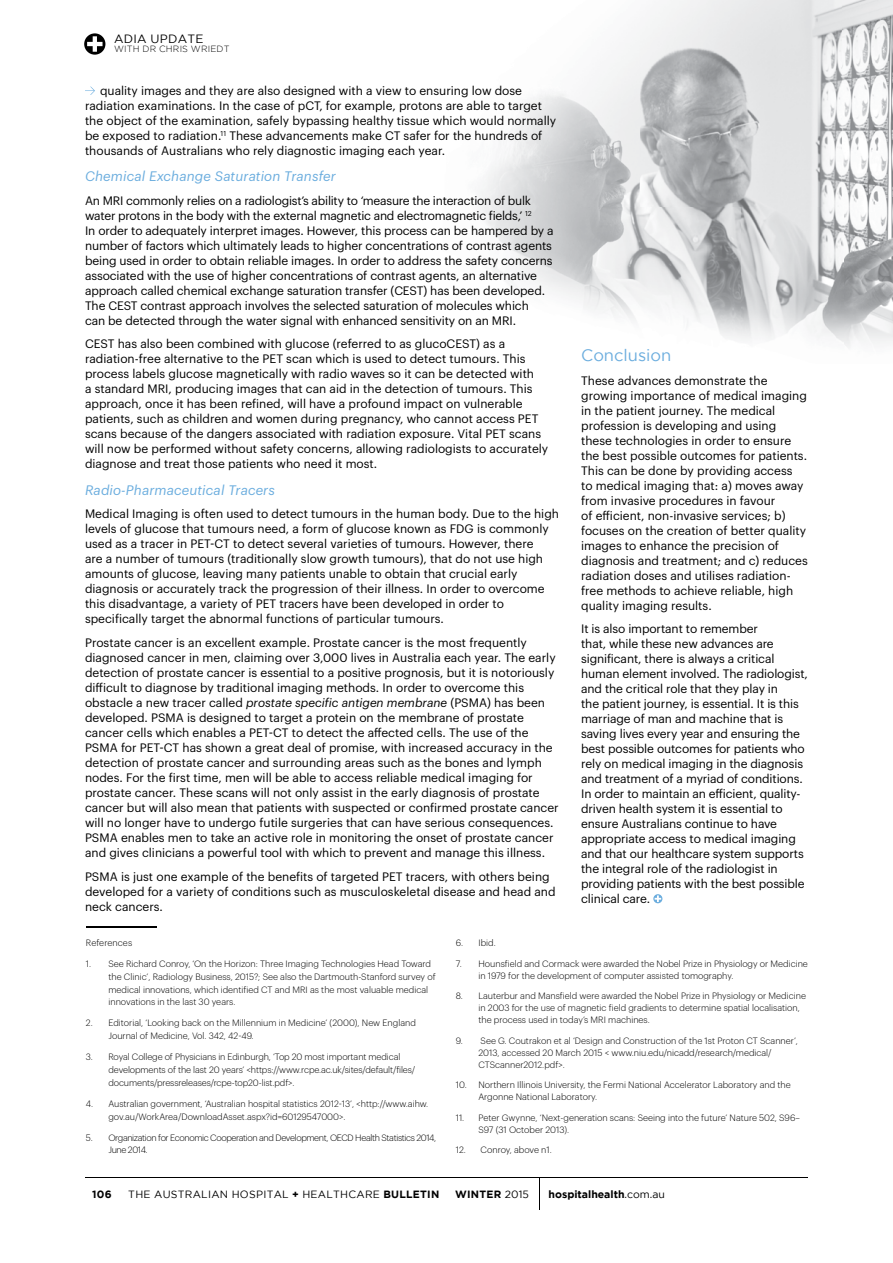
<style>
.page{position:relative;width:893px;height:1263px;background:#fff}
.page>*{position:absolute;margin:0;border:0;box-sizing:border-box;transform-origin:0 0}
.t1{font:16.5px "Gotham";color:#6badde}
.t2{font:italic 13.5px "Graphik";letter-spacing:.01em;color:#6badde}
.t3{font:12px/15px "Graphik";color:#000}
.t4{font:12px "Gotham";letter-spacing:.02em;color:#000}
.t5{font:10.5px "Gotham";letter-spacing:.025em;color:#000}
.t6{font:700 10.5px "Gotham";color:#000}
.t7{font:300 9px/12.6px "Graphik";color:#000}
.t8{font:300 9px/12.6px "Graphik";letter-spacing:-.04em;color:#000}
.t9{font:300 9px "Gotham";letter-spacing:.02em;color:#000}
.s1{font-style:italic}
.s2{font-weight:700}
.s3{font-weight:400}
</style>
<div class="page">
<img style="left:479px;top:0;width:414px;height:348px">
<svg style="left:84px;top:33px;width:21px;height:22px"></svg>
<hr style="left:86px;top:927px;width:70px;height:1px;background:#000">
<svg style="left:653px;top:894px;width:9px;height:9px"></svg>
<svg style="left:85px;top:87px;width:10px;height:8px"></svg>
<hr style="left:85px;top:1177px;width:723px;height:1px;background:#000">
<hr style="left:539px;top:1177px;width:1px;height:33px;background:#000">
<p class="t4" style="left:114px;top:32px;width:91px">ADIA UPDATE</p>
<p class="t9" style="left:114px;top:44px;width:117px">WITH DR CHRIS WRIEDT</p>
<p class="t3" style="left:85px;top:82px;width:473px;text-indent:15px">quality images and they are also designed with a view to ensuring low dose radiation examinations. In the case of pCT, for example, protons are able to target the object of the examination, safely bypassing healthy tissue which would normally be exposed to radiation.<sup>11</sup> These advancements make CT safer for the hundreds of thousands of Australians who rely diagnostic imaging each year.</p>
<p class="t2" style="left:85px;top:166px;width:252px">Chemical Exchange Saturation Transfer</p>
<p class="t3" style="left:85px;top:192px;width:470px">An MRI commonly relies on a radiologist’s ability to ‘measure the interaction of bulk water protons in the body with the external magnetic and electromagnetic fields,’ <sup>12<br></sup>In order to adequately interpret images. However, this process can be hampered by a number of factors which ultimately leads to higher concentrations of contrast agents being used in order to obtain reliable images. In order to address the safety concerns associated with the use of higher concentrations of contrast agents, an alternative approach called chemical exchange saturation transfer (CEST) has been developed.<br>The CEST contrast approach involves the selected saturation of molecules which<br>can be detected through the water signal with enhanced sensitivity on an MRI.</p>
<p class="t3" style="left:85px;top:336px;width:465px">CEST has also been combined with glucose (referred to as glucoCEST) as a radiation-free alternative to the PET scan which is used to detect tumours. This process labels glucose magnetically with radio waves so it can be detected with<br>a standard MRI, producing images that can aid in the detection of tumours. This approach, once it has been refined, will have a profound impact on vulnerable patients, such as children and women during pregnancy, who cannot access PET scans because of the dangers associated with radiation exposure. Vital PET scans will now be performed without safety concerns, allowing radiologists to accurately diagnose and treat those patients who need it most.</p>
<p class="t2" style="left:85px;top:480px;width:191px">Radio-Pharmaceutical Tracers</p>
<p class="t3" style="left:85px;top:506px;width:475px">Medical Imaging is often used to detect tumours in the human body. Due to the high levels of glucose that tumours need, a form of glucose known as FDG is commonly used as a tracer in PET-CT to detect several varieties of tumours. However, there<br>are a number of tumours (traditionally slow growth tumours), that do not use high amounts of glucose, leaving many patients unable to obtain that crucial early diagnosis or accurately track the progression of their illness. In order to overcome this disadvantage, a variety of PET tracers have been developed in order to specifically target the abnormal functions of particular tumours.</p>
<p class="t3" style="left:85px;top:634px;width:475px">Prostate cancer is an excellent example. Prostate cancer is the most frequently diagnosed cancer in men, claiming over 3,000 lives in Australia each year. The early detection of prostate cancer is essential to a positive prognosis, but it is notoriously difficult to diagnose by traditional imaging methods. In order to overcome this obstacle a new tracer called <span class="s1">prostate specific antigen membrane</span> (PSMA) has been developed. PSMA is designed to target a protein on the membrane of prostate cancer cells which enables a PET-CT to detect the affected cells. The use of the PSMA for PET-CT has shown a great deal of promise, with increased accuracy in the detection of prostate cancer and surrounding areas such as the bones and lymph nodes. For the first time, men will be able to access reliable medical imaging for prostate cancer. These scans will not only assist in the early diagnosis of prostate cancer but will also mean that patients with suspected or confirmed prostate cancer will no longer have to undergo futile surgeries that can have serious consequences.<br>PSMA enables men to take an active role in monitoring the onset of prostate cancer and gives clinicians a powerful tool with which to prevent and manage this illness.</p>
<p class="t3" style="left:85px;top:868px;width:472px">PSMA is just one example of the benefits of targeted PET tracers, with others being developed for a variety of conditions such as musculoskeletal disease and head and neck cancers.</p>
<h1 class="t1" style="left:581px;top:346px;width:92px">Conclusion</h1>
<p class="t3" style="left:581px;top:372px;width:228px">These advances demonstrate the growing importance of medical imaging in the patient journey. The medical profession is developing and using these technologies in order to ensure the best possible outcomes for patients.<br>This can be done by providing access<br>to medical imaging that: a) moves away from invasive procedures in favour<br>of efficient, non-invasive services; b) focuses on the creation of better quality images to enhance the precision of diagnosis and treatment; and c) reduces radiation doses and utilises radiation&shy;free methods to achieve reliable, high quality imaging results.</p>
<p class="t3" style="left:581px;top:620px;width:228px">It is also important to remember<br>that, while these new advances are significant, there is always a critical human element involved. The radiologist, and the critical role that they play in<br>the patient journey, is essential. It is this marriage of man and machine that is saving lives every year and ensuring the best possible outcomes for patients who rely on medical imaging in the diagnosis and treatment of a myriad of conditions.<br>In order to maintain an efficient, quality&shy;driven health system it is essential to ensure Australians continue to have appropriate access to medical imaging and that our healthcare system supports the integral role of the radiologist in providing patients with the best possible clinical care.</p>
<p class="t7" style="left:86px;top:936px;width:48px">References</p>
<p class="t7" style="left:108px;top:957px;width:329px;text-indent:-22px">1. See Richard Conroy, ‘On the Horizon: Three Imaging Technologies Head Toward the Clinic’, Radiology Business, 2015?; See also the Dartmouth-Stanford survey of medical innovations, which identified CT and MRI as the most valuable medical innovations in the last 30 years.</p>
<p class="t7" style="left:108px;top:1016px;width:309px;text-indent:-22px">2. Editorial, ‘Looking back on the Millennium in Medicine’ (2000), New England<br>Journal of Medicine, Vol. 342, 42-49.</p>
<p class="t7" style="left:108px;top:1050px;width:308px;text-indent:-22px">3. Royal College of Physicians in Edinburgh, ‘Top 20 most important medical developments of the last 20 years’ &lt;https://www.rcpe.ac.uk/sites/default/files/ documents/pressreleases/rcpe-top20-list.pdf&gt;.</p>
<p class="t7" style="left:108px;top:1096px;width:321px;text-indent:-22px">4. Australian government, ‘Australian hospital statistics 2012-13’, &lt;http://www.aihw. gov.au/WorkArea/DownloadAsset.aspx?id=60129547000&gt;.</p>
<p class="t8" style="left:108px;top:1130px;width:329px;text-indent:-22px">5. Organization for Economic Cooperation and Development, OECD Health Statistics 2014,<br>June 2014.</p>
<p class="t7" style="left:456px;top:936px;width:41px">6. Ibid.</p>
<p class="t7" style="left:478px;top:957px;width:331px;line-height:12px;text-indent:-22px">7. Hounsfield and Cormack were awarded the Nobel Prize in Physiology or Medicine in 1979 for the development of computer assisted tomography.</p>
<p class="t7" style="left:478px;top:989px;width:329px;line-height:12px;text-indent:-22px">8. Lauterbur and Mansfield were awarded the Nobel Prize in Physiology or Medicine in 2003 for the use of magnetic field gradients to determine spatial localisation, the process used in today’s MRI machines.</p>
<p class="t7" style="left:478px;top:1034px;width:321px;line-height:12px;text-indent:-22px">9. See G. Coutrakon et al ‘Design and Construction of the 1st Proton CT Scanner’,<br>2013, accessed 20 March 2015 &lt; www.niu.edu/nicadd/research/medical/<br>CTScanner2012.pdf&gt;.</p>
<p class="t7" style="left:478px;top:1078px;width:314px;line-height:12px;text-indent:-22px">10. Northern Illinois University, the Fermi National Accelerator Laboratory and the<br>Argonne National Laboratory.</p>
<p class="t7" style="left:478px;top:1111px;width:323px;line-height:12px;text-indent:-22px">11. Peter Gwynne, ‘Next-generation scans: Seeing into the future’ Nature 502, S96–<br>S97 (31 October 2013).</p>
<p class="t7" style="left:456px;top:1143px;width:97px">12. Conroy, above n1.</p>
<p class="t6" style="left:92px;top:1188px;width:21px">106</p>
<p class="t5" style="left:128px;top:1188px;width:313px">THE AUSTRALIAN HOSPITAL <span class="s2">+</span> HEALTHCARE <span class="s2">BULLETIN</span></p>
<p class="t6" style="left:455px;top:1188px;width:76px">WINTER <span class="s3">2015</span></p>
<p class="t6" style="left:549px;top:1188px;width:118px">hospitalhealth<span class="s3">.com.au</span></p>
</div>
